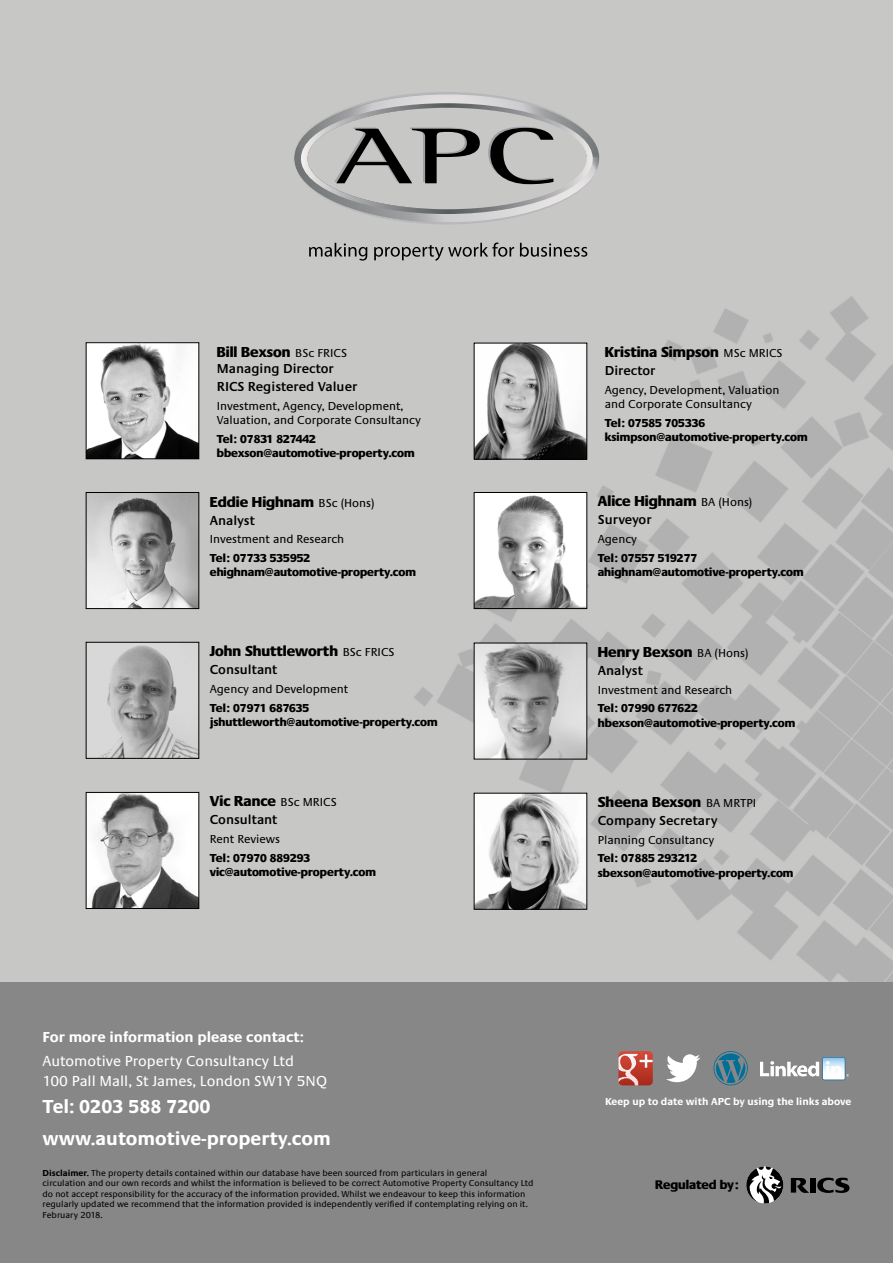
<style>
.page{position:relative;width:893px;height:1263px;background:#fff}
.page>*{position:absolute;margin:0;border:0;box-sizing:border-box;transform-origin:0 0}
.t1{font:700 19.5px/32px "Praxis";color:#fff}
.t2{font:800 15px "Praxis";color:#000}
.t3{font:15px/19.8px "Praxis";color:#fff}
.t4{font:700 15px "Praxis";color:#fff}
.t5{font:600 13.5px/18px "Praxis";color:#000}
.t6{font:800 12.9px "Praxis";color:#000}
.t7{font:800 12px/14.4px "Praxis";color:#000}
.t8{font:12px/14.4px "Praxis";color:#000}
.t9{font:700 10.5px "Praxis";color:#fff}
.t10{font:9px/10.5px "Praxis";color:#000}
.s1{font-weight:400;font-size:12px}
.s2{font-weight:700}
</style>
<div class="page">
<img style="left:0;top:0;width:893px;height:982px">
<div style="left:0;top:982px;width:893px;height:281px;background:#878787"></div>
<svg style="left:817px;top:1177px;width:32px;height:16px"></svg>
<div style="left:810px;top:1178px;width:6px;height:14px;background:#000"></div>
<svg style="left:791px;top:1178px;width:18px;height:15px"></svg>
<svg style="left:746px;top:1166px;width:37px;height:37px"></svg>
<svg style="left:713px;top:1051px;width:35px;height:34px"></svg>
<svg style="left:666px;top:1054px;width:34px;height:28px"></svg>
<svg style="left:618px;top:1051px;width:35px;height:34px"></svg>
<svg style="left:760px;top:1057px;width:89px;height:23px"></svg>
<img style="left:88px;top:344px;width:109px;height:113px">
<div style="left:86px;top:342px;width:113px;height:117px;border:1px solid #000"></div>
<img style="left:88px;top:494px;width:109px;height:113px">
<div style="left:86px;top:492px;width:113px;height:117px;border:1px solid #000"></div>
<img style="left:476px;top:494px;width:109px;height:113px">
<div style="left:474px;top:492px;width:113px;height:117px;border:1px solid #000"></div>
<img style="left:476px;top:645px;width:109px;height:112px">
<img style="left:476px;top:795px;width:109px;height:113px">
<div style="left:474px;top:793px;width:113px;height:117px;border:1px solid #000"></div>
<img style="left:476px;top:345px;width:109px;height:112px">
<div style="left:474px;top:343px;width:113px;height:116px;border:1px solid #000"></div>
<img style="left:88px;top:644px;width:109px;height:113px">
<div style="left:86px;top:642px;width:113px;height:117px;border:1px solid #000"></div>
<img style="left:88px;top:794px;width:109px;height:113px">
<div style="left:86px;top:792px;width:113px;height:117px;border:1px solid #000"></div>
<svg style="left:309px;top:243px;width:58px;height:18px"></svg>
<svg style="left:374px;top:243px;width:140px;height:18px;background:#9d9d9c"></svg>
<svg style="left:520px;top:243px;width:67px;height:14px"></svg>
<svg style="left:294px;top:92px;width:305px;height:132px;background:#b0b0b0"></svg>
<h2 class="t2" style="left:217px;top:343px;width:132px">Bill Bexson <span class="s1">BSc FRICS</span></h2>
<h3 class="t5" style="left:217px;top:360px;width:142px">Managing Director<br>RICS Registered Valuer</h3>
<h3 class="t8" style="left:217px;top:399px;width:206px">Investment, Agency, Development,<br>Valuation, and Corporate Consultancy</h3>
<h3 class="t7" style="left:217px;top:432px;width:199px">Tel: 07831 827442 bbexson@automotive-property.com</h3>
<h2 class="t2" style="left:210px;top:493px;width:166px">Eddie Highnam <span class="s1">BSc (Hons)</span></h2>
<h3 class="t5" style="left:210px;top:511px;width:46px">Analyst</h3>
<h3 class="t8" style="left:210px;top:532px;width:136px">Investment and Research</h3>
<h3 class="t7" style="left:210px;top:551px;width:208px">Tel: 07733 535952 ehighnam@automotive-property.com</h3>
<h2 class="t2" style="left:210px;top:643px;width:186px">John Shuttleworth <span class="s1">BSc FRICS</span></h2>
<h3 class="t5" style="left:210px;top:661px;width:69px">Consultant</h3>
<h3 class="t8" style="left:210px;top:682px;width:140px">Agency and Development</h3>
<h3 class="t7" style="left:210px;top:700px;width:229px">Tel: 07971 687635 jshuttleworth@automotive-property.com</h3>
<h2 class="t2" style="left:210px;top:793px;width:128px">Vic Rance <span class="s1">BSc MRICS</span></h2>
<h3 class="t5" style="left:210px;top:811px;width:69px">Consultant</h3>
<h3 class="t8" style="left:210px;top:832px;width:72px">Rent Reviews</h3>
<h3 class="t7" style="left:210px;top:851px;width:168px">Tel: 07970 889293 vic@automotive-property.com</h3>
<h2 class="t4" style="left:43px;top:1029px;width:263px">For more information please contact:</h2>
<h2 class="t3" style="left:43px;top:1051px;width:286px">Automotive Property Consultancy Ltd<br>100 Pall Mall, St James, London SW1Y 5NQ</h2>
<h1 class="t1" style="left:43px;top:1091px;width:290px">Tel: 0203 588 7200 www.automotive-property.com</h1>
<p class="t10" style="left:43px;top:1168px;width:493px"><span class="s2">Disclaimer.</span> The property details contained within our database have been sourced from particulars in general<br>circulation and our own records and whilst the information is believed to be correct Automotive Property Consultancy Ltd do not accept responsibility for the accuracy of the information provided. Whilst we endeavour to keep this information regularly updated we recommend that the information provided is independently verified if contemplating relying on it.<br>February 2018.</p>
<h2 class="t2" style="left:605px;top:344px;width:179px">Kristina Simpson <span class="s1">MSc MRICS</span></h2>
<h3 class="t5" style="left:605px;top:362px;width:52px">Director</h3>
<h3 class="t8" style="left:605px;top:383px;width:176px">Agency, Development, Valuation and Corporate Consultancy</h3>
<h3 class="t7" style="left:605px;top:416px;width:204px">Tel: 07585 705336 ksimpson@automotive-property.com</h3>
<h2 class="t2" style="left:598px;top:493px;width:156px">Alice Highnam <span class="s1">BA (Hons)</span></h2>
<h3 class="t5" style="left:598px;top:511px;width:55px">Surveyor</h3>
<h3 class="t8" style="left:598px;top:532px;width:41px">Agency</h3>
<h3 class="t7" style="left:598px;top:551px;width:207px">Tel: 07557 519277 ahighnam@automotive-property.com</h3>
<h2 class="t2" style="left:598px;top:644px;width:152px">Henry Bexson <span class="s1">BA (Hons)</span></h2>
<h3 class="t5" style="left:598px;top:662px;width:46px">Analyst</h3>
<h3 class="t8" style="left:598px;top:683px;width:136px">Investment and Research</h3>
<h3 class="t7" style="left:598px;top:701px;width:199px">Tel: 07990 677622 hbexson@automotive-property.com</h3>
<h2 class="t2" style="left:598px;top:794px;width:160px">Sheena Bexson <span class="s1">BA MRTPI</span></h2>
<h3 class="t5" style="left:598px;top:812px;width:121px">Company Secretary</h3>
<h3 class="t8" style="left:598px;top:833px;width:118px">Planning Consultancy</h3>
<h3 class="t7" style="left:598px;top:851px;width:197px">Tel: 07885 293212 sbexson@automotive-property.com</h3>
<p class="t9" style="left:605px;top:1095px;width:248px">Keep up to date with APC by using the links above</p>
<h3 class="t6" style="left:655px;top:1178px;width:85px">Regulated by:</h3>
</div>
